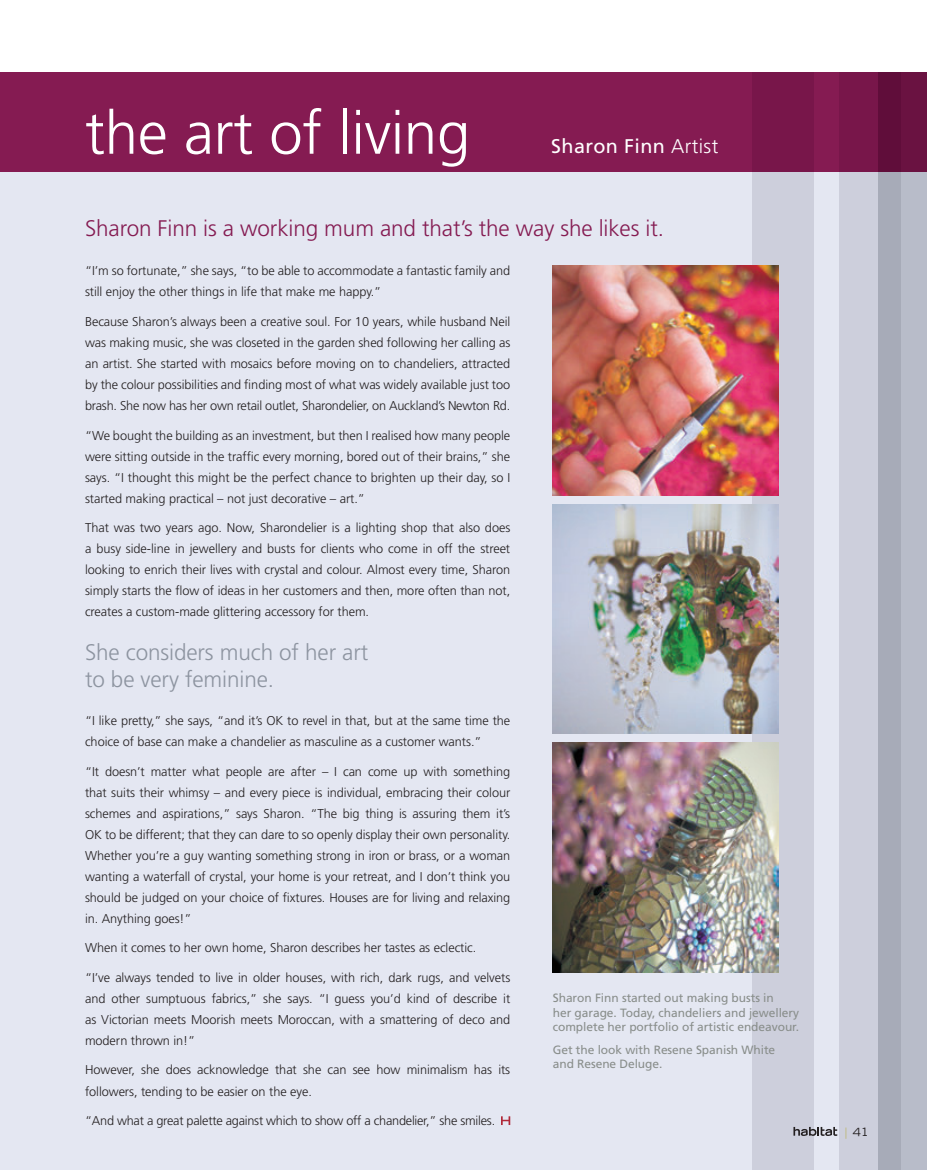
<style>
.page{position:relative;width:927px;height:1170px;background:#fff}
.page>*{position:absolute;margin:0;border:0;box-sizing:border-box;transform-origin:0 0}
.t1{font:300 60px "Frutiger";letter-spacing:-.005em;color:#fff}
.t2{font:300 22.5px "Frutiger";letter-spacing:-.005em;color:#851b52}
.t3{font:300 22.5px/27px "Frutiger";letter-spacing:-.005em;color:#8d94a0}
.t4{font:19.8px "Frutiger";letter-spacing:.02em;color:#fff}
.t5{font:300 12.75px/21px "Frutiger";letter-spacing:-.005em;color:#231f20;text-align:justify}
.t6{font:12px/14.2px "Frutiger";letter-spacing:-.005em;color:#898e8b}
.t7{font:expanded 11.25px "Trade Gothic LH";color:#231f20}
.s1{font-weight:300}
.s2{color:#bcb66a}
</style>
<div class="page">
<div style="left:0;top:172px;width:927px;height:997px;background:#e4e7f2"></div>
<div style="left:0;top:72px;width:927px;height:100px;background:#851b52"></div>
<div style="left:753px;top:172px;width:61px;height:997px;background:#cdcfdc"></div>
<div style="left:753px;top:72px;width:61px;height:100px;background:#78164a"></div>
<div style="left:839px;top:172px;width:39px;height:997px;background:#cdcfdc"></div>
<div style="left:839px;top:72px;width:39px;height:100px;background:#78164a"></div>
<div style="left:901px;top:172px;width:26px;height:997px;background:#b8bcc9"></div>
<div style="left:901px;top:72px;width:26px;height:100px;background:#6a1241"></div>
<div style="left:878px;top:172px;width:23px;height:997px;background:#a7abb8"></div>
<div style="left:878px;top:72px;width:23px;height:100px;background:#600d3a"></div>
<img style="left:553px;top:504px;width:225px;height:229px">
<svg style="left:501px;top:1116px;width:9px;height:8px"></svg>
<img style="left:553px;top:742px;width:225px;height:230px">
<img style="left:553px;top:266px;width:225px;height:229px">
<svg style="left:793px;top:1126px;width:44px;height:9px"></svg>
<h1 class="t1" style="left:85px;top:99px;width:387px">the art of living</h1>
<h3 class="t4" style="left:551px;top:134px;width:168px">Sharon Finn <span class="s1">Artist</span></h3>
<h2 class="t2" style="left:85px;top:215px;width:580px">Sharon Finn is a working mum and that’s the way she likes it.</h2>
<p class="t5" style="left:85px;top:261px;width:427px">“I’m so fortunate,” she says, “to be able to accommodate a fantastic family and still enjoy the other things in life that make me happy.”</p>
<p class="t5" style="left:85px;top:311px;width:427px">Because Sharon’s always been a creative soul. For 10 years, while husband Neil was making music, she was closeted in the garden shed following her calling as an artist. She started with mosaics before moving on to chandeliers, attracted by the colour possibilities and finding most of what was widely available just too brash. She now has her own retail outlet, Sharondelier, on Auckland’s Newton Rd.</p>
<p class="t5" style="left:85px;top:425px;width:427px">“We bought the building as an investment, but then I realised how many people were sitting outside in the traffic every morning, bored out of their brains,” she says. “I thought this might be the perfect chance to brighten up their day, so I started making practical – not just decorative – art.”</p>
<p class="t5" style="left:85px;top:517px;width:427px">That was two years ago. Now, Sharondelier is a lighting shop that also does a busy side-line in jewellery and busts for clients who come in off the street looking to enrich their lives with crystal and colour. Almost every time, Sharon simply starts the flow of ideas in her customers and then, more often than not, creates a custom-made glittering accessory for them.</p>
<h2 class="t3" style="left:85px;top:639px;width:285px">She considers much of her art to be very feminine.</h2>
<p class="t5" style="left:85px;top:710px;width:427px">“I like pretty,” she says, “and it’s OK to revel in that, but at the same time the choice of base can make a chandelier as masculine as a customer wants.”</p>
<p class="t5" style="left:85px;top:761px;width:427px">“It doesn’t matter what people are after – I can come up with something that suits their whimsy – and every piece is individual, embracing their colour schemes and aspirations,” says Sharon. “The big thing is assuring them it’s OK to be different; that they can dare to so openly display their own personality.<br>Whether you’re a guy wanting something strong in iron or brass, or a woman wanting a waterfall of crystal, your home is your retreat, and I don’t think you should be judged on your choice of fixtures. Houses are for living and relaxing in. Anything goes!”</p>
<p class="t5" style="left:85px;top:937px;width:393px">When it comes to her own home, Sharon describes her tastes as eclectic.</p>
<p class="t5" style="left:85px;top:967px;width:427px">“I’ve always tended to live in older houses, with rich, dark rugs, and velvets and other sumptuous fabrics,” she says. “I guess you’d kind of describe it as Victorian meets Moorish meets Moroccan, with a smattering of deco and modern thrown in!”</p>
<p class="t5" style="left:85px;top:1059px;width:427px">However, she does acknowledge that she can see how minimalism has its followers, tending to be easier on the eye.</p>
<p class="t5" style="left:85px;top:1110px;width:412px">“And what a great palette against which to show off a chandelier,” she smiles.</p>
<p class="t6" style="left:553px;top:991px;width:248px">Sharon Finn started out making busts in<br>her garage. Today, chandeliers and jewellery complete her portfolio of artistic endeavour.</p>
<p class="t6" style="left:553px;top:1042px;width:224px">Get the look with Resene Spanish White and Resene Deluge.</p>
<p class="t7" style="left:845px;top:1124px;width:26px"><span class="s2">|</span> 41</p>
</div>
